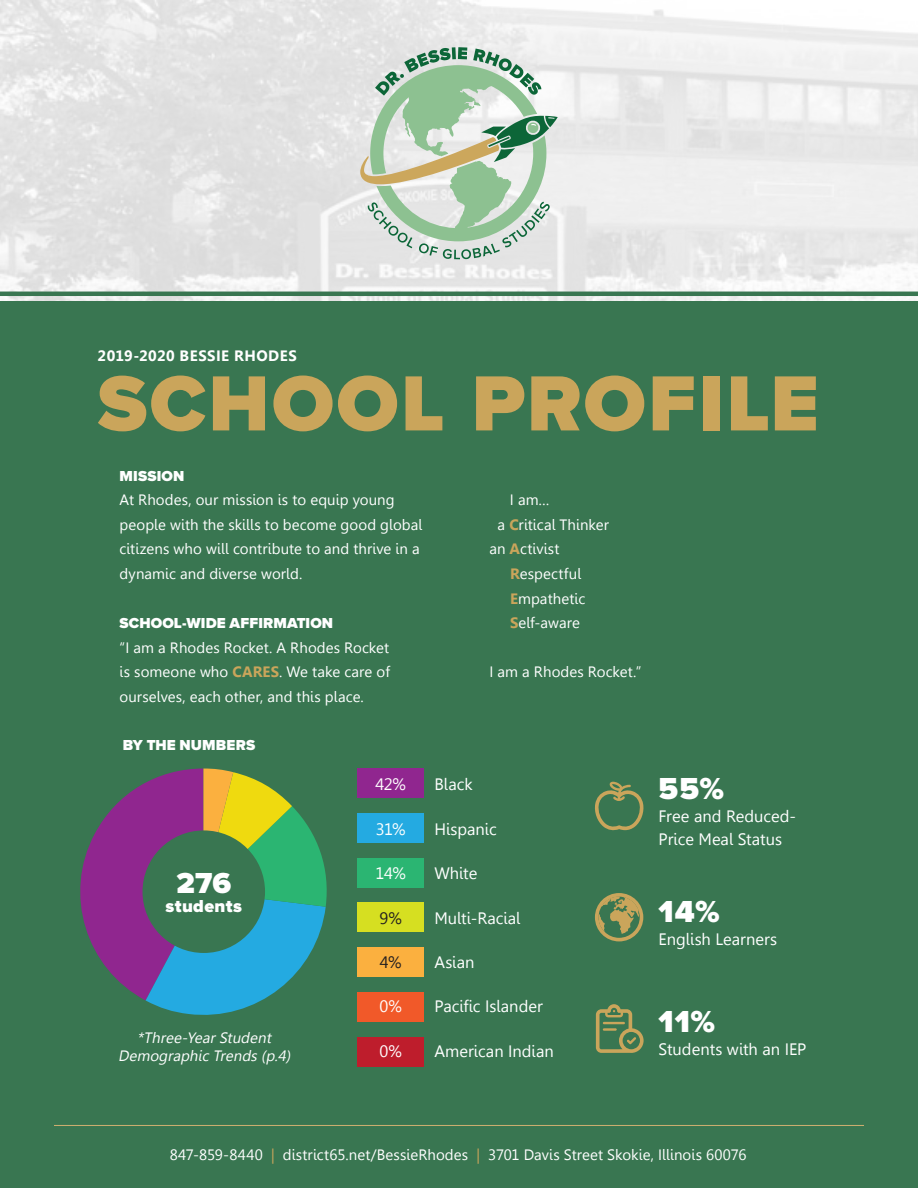
<style>
.page{position:relative;width:918px;height:1188px;background:#fff}
.page>*{position:absolute;margin:0;border:0;box-sizing:border-box;transform-origin:0 0}
.intro_copy{font:900 81px "Proxima Nova";letter-spacing:.03em;color:#caa55b}
.t1{font:900 31.5px "Proxima Nova";color:#fff}
.t2{font:900 30px "Proxima Nova";color:#fff}
.t3{font:900 18px "Proxima Nova";letter-spacing:.02em;color:#fff}
.t4{font:16.5px/23.2px "Leelawadee";color:#fff}
.t5{font:16.5px "Leelawadee";color:#231f20}
.t6{font:15px/24.6px "Leelawadee";letter-spacing:.005em;color:#fff}
.t7{font:900 15px "Proxima Nova";letter-spacing:.005em;color:#fff}
.t8{font:italic 15px/18.6px "Leelawadee";color:#fff;text-align:center}
.intro_copy-2{font:700 15px "Leelawadee";letter-spacing:.03em;color:#fff}
.s1{font-weight:700;color:#caa55b}
.s2{color:#caa55b}
</style>
<div class="page">
<div style="left:0;top:301px;width:918px;height:887px;background:#397651"></div>
<svg style="left:0;top:0;width:918px;height:301px;fill:#e8e8e8"></svg>
<div style="left:357px;top:1037px;width:66px;height:30px;background:#be1d2c"></div>
<div style="left:357px;top:992px;width:66px;height:30px;background:#f15929"></div>
<div style="left:357px;top:947px;width:66px;height:30px;background:#fbb03f"></div>
<div style="left:357px;top:902px;width:66px;height:30px;background:#d6df21"></div>
<div style="left:357px;top:858px;width:66px;height:30px;background:#2bb572"></div>
<div style="left:357px;top:813px;width:66px;height:30px;background:#24aae1"></div>
<div style="left:357px;top:768px;width:66px;height:30px;background:#90268f"></div>
<svg style="left:595px;top:782px;width:49px;height:49px"></svg>
<svg style="left:596px;top:1004px;width:48px;height:49px"></svg>
<hr style="left:603px;top:1022px;width:22px;height:2px;background:#caa55b">
<hr style="left:603px;top:1028px;width:14px;height:3px;background:#caa55b">
<svg style="left:595px;top:893px;width:48px;height:48px"></svg>
<hr style="left:54px;top:1125px;width:810px;height:1px;background:#d2b071">
<hr style="left:0;top:292px;width:918px;height:4px;background:#397651">
<svg style="left:360px;top:47px;width:198px;height:212px;background:#bcd0bc"></svg>
<svg style="left:80px;top:769px;width:247px;height:246px"></svg>
<div style="left:143px;top:830px;width:122px;height:123px;background:#397651;border-radius:50%"></div>
<p class="intro_copy-2" style="left:98px;top:347px;width:201px">2019-2020 BESSIE RHODES</p>
<p class="intro_copy" style="left:98px;top:343px;width:723px">SCHOOL PROFILE</p>
<p class="t7" style="left:120px;top:464px;width:66px">MISSION</p>
<p class="t6" style="left:120px;top:488px;width:304px">At Rhodes, our mission is to equip young people with the skills to become good global citizens who will contribute to and thrive in a dynamic and diverse world.</p>
<p class="t7" style="left:120px;top:612px;width:215px">SCHOOL-WIDE AFFIRMATION</p>
<p class="t6" style="left:120px;top:635px;width:272px;text-align:justify">“I am a Rhodes Rocket. A Rhodes Rocket is someone who <span class="s1">CARES</span>. We take care of ourselves, each other, and this place.</p>
<p class="t6" style="left:510px;top:488px;width:41px">I am…</p>
<p class="t6" style="left:498px;top:512px;width:113px">a <span class="s1">C</span>ritical Thinker</p>
<p class="t6" style="left:489px;top:537px;width:72px">an <span class="s1">A</span>ctivist</p>
<p class="t6" style="left:510px;top:561px;width:73px"><span class="s1">R</span>espectful</p>
<p class="t6" style="left:510px;top:586px;width:77px"><span class="s1">E</span>mpathetic</p>
<p class="t6" style="left:510px;top:611px;width:71px"><span class="s1">S</span>elf-aware</p>
<p class="t6" style="left:489px;top:660px;width:154px">I am a Rhodes Rocket.”</p>
<p class="t7" style="left:123px;top:734px;width:134px">BY THE NUMBERS</p>
<p class="t2" style="left:176px;top:861px;width:56px">276</p>
<p class="t3" style="left:166px;top:893px;width:78px">students</p>
<p class="t8" style="left:118px;top:1028px;width:177px">*Three-Year Student<br>Demographic Trends (p.4)</p>
<p class="t4" style="left:375px;top:773px;width:32px">42%</p>
<p class="t4" style="left:376px;top:817px;width:31px">31%</p>
<p class="t4" style="left:376px;top:862px;width:32px">14%</p>
<p class="t5" style="left:380px;top:908px;width:24px">9%</p>
<p class="t5" style="left:380px;top:953px;width:23px">4%</p>
<p class="t4" style="left:380px;top:995px;width:24px">0%</p>
<p class="t4" style="left:380px;top:1039px;width:24px">0%</p>
<p class="t4" style="left:434px;top:773px;width:40px">Black</p>
<p class="t4" style="left:434px;top:817px;width:64px">Hispanic</p>
<p class="t4" style="left:434px;top:862px;width:44px">White</p>
<p class="t4" style="left:434px;top:906px;width:88px">Multi-Racial</p>
<p class="t4" style="left:434px;top:951px;width:42px">Asian</p>
<p class="t4" style="left:434px;top:995px;width:110px">Pacific Islander</p>
<p class="t4" style="left:434px;top:1039px;width:121px">American Indian</p>
<p class="t1" style="left:659px;top:765px;width:67px">55%</p>
<p class="t4" style="left:659px;top:805px;width:139px">Free and Reduced-<br>Price Meal Status</p>
<p class="t1" style="left:659px;top:888px;width:63px">14%</p>
<p class="t4" style="left:659px;top:928px;width:120px">English Learners</p>
<p class="t1" style="left:659px;top:998px;width:58px">11%</p>
<p class="t4" style="left:659px;top:1038px;width:149px">Students with an IEP</p>
<p class="t6" style="left:170px;top:1143px;width:578px">847-859-8440 <span class="s2">|</span> district65.net/BessieRhodes <span class="s2">|</span> 3701 Davis Street Skokie, Illinois 60076</p>
</div>
